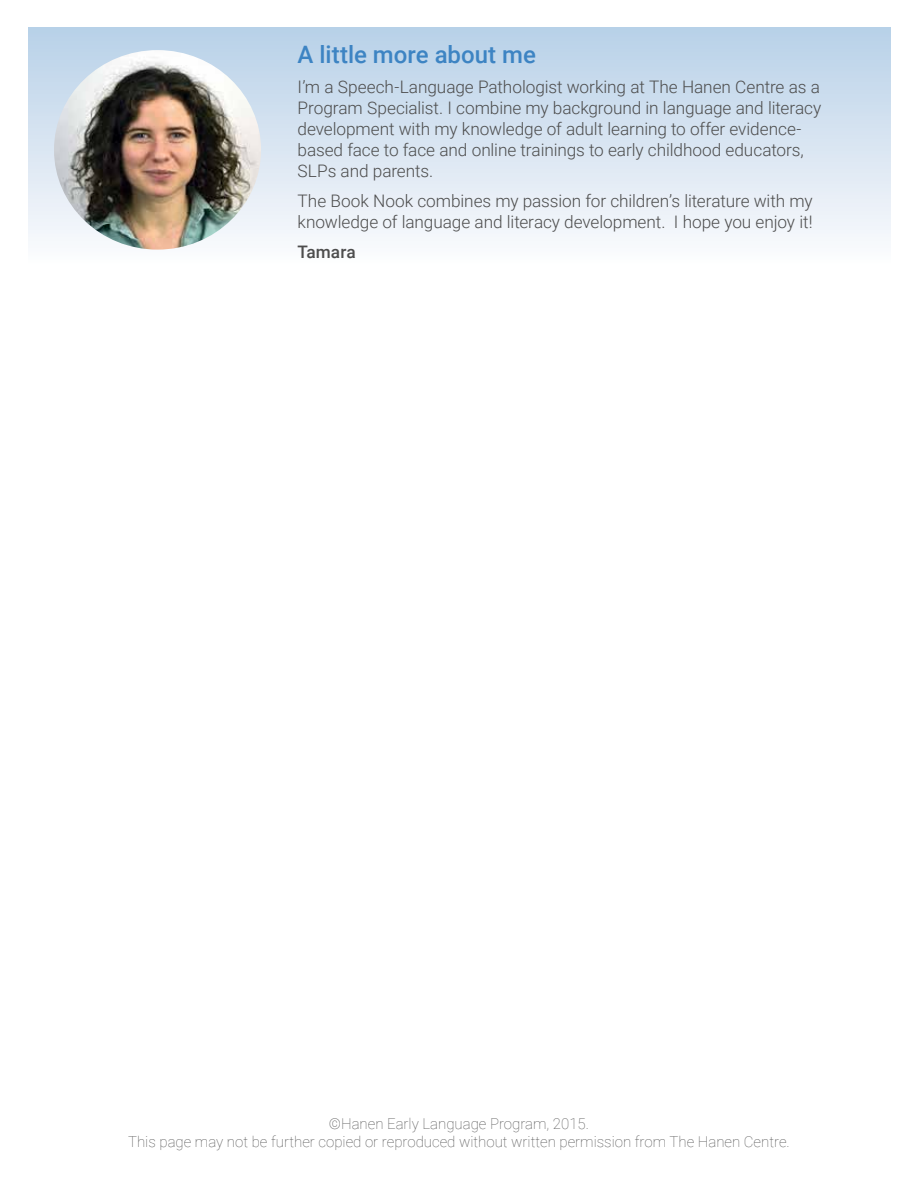
<style>
.page{position:relative;width:918px;height:1188px;background:#fff}
.page>*{position:absolute;margin:0;border:0;box-sizing:border-box;transform-origin:0 0}
.t1{font:500 24px "Roboto";color:#3d84c3}
.t2{font:300 17.25px/21px "Roboto";letter-spacing:-.005em;color:#4d4d4d}
.t3{font:500 17.25px "Roboto";color:#4d4d4d}
.t4{font:100 15px/18px "Roboto";color:#4d4d4d;text-align:center}
</style>
<div class="page">
<div style="left:28px;top:27px;width:863px;height:237px;background:linear-gradient(to bottom,#b7d0e7,#fcfcfd)"></div>
<img style="left:54px;top:50px;width:207px;height:200px">
<h1 class="t1" style="left:298px;top:38px;width:240px">A little more about me</h1>
<p class="t2" style="left:298px;top:76px;width:525px">I’m a Speech-Language Pathologist working at The Hanen Centre as a Program Specialist. I combine my background in language and literacy development with my knowledge of adult learning to offer evidence&shy;based face to face and online trainings to early childhood educators, SLPs and parents.</p>
<p class="t2" style="left:298px;top:190px;width:517px">The Book Nook combines my passion for children’s literature with my knowledge of language and literacy development. I hope you enjoy it!</p>
<p class="t3" style="left:298px;top:240px;width:60px">Tamara</p>
<p class="t4" style="left:128px;top:1114px;width:663px">©Hanen Early Language Program, 2015.<br>This page may not be further copied or reproduced without written permission from The Hanen Centre.</p>
</div>
